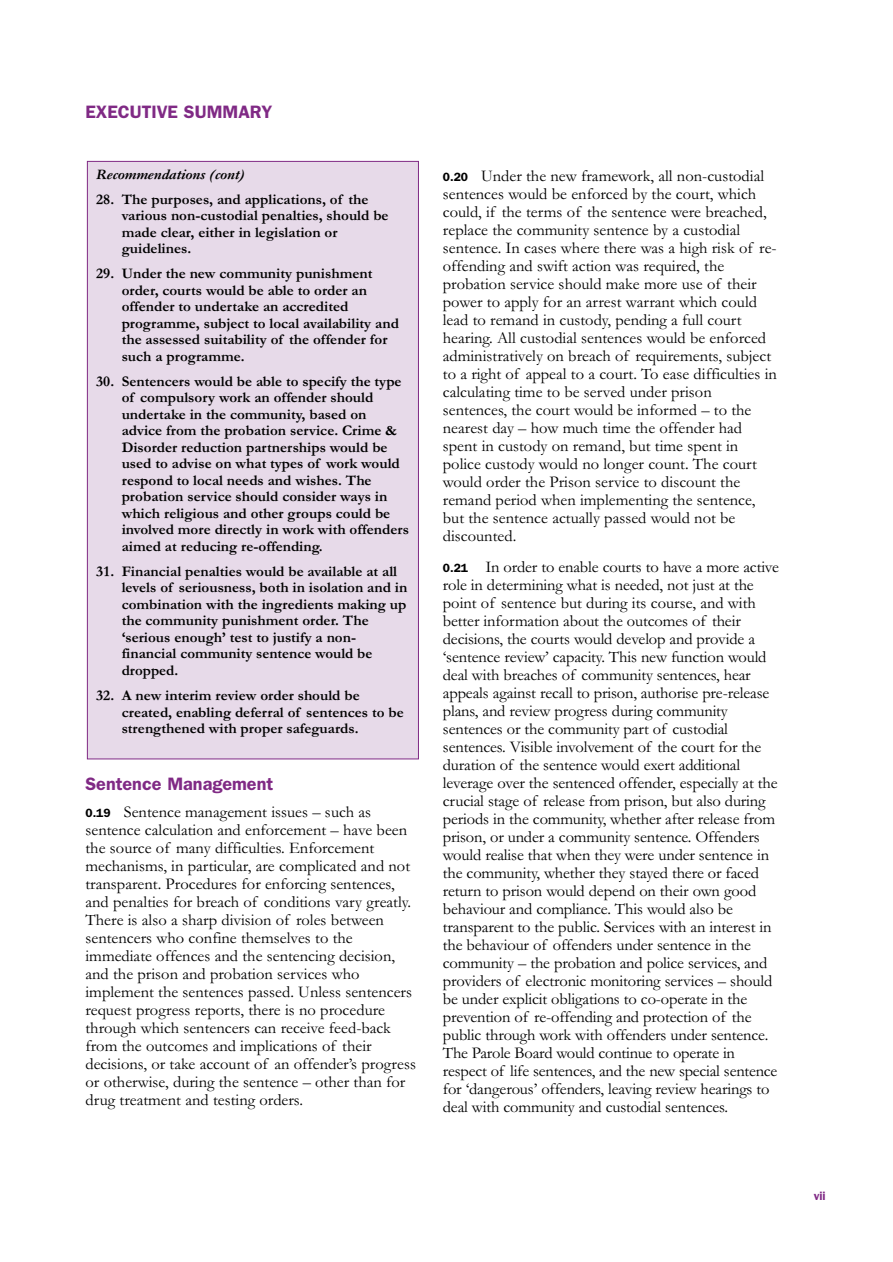
<style>
.page{position:relative;width:893px;height:1262px;background:#fff}
.page>*{position:absolute;margin:0;border:0;box-sizing:border-box;transform-origin:0 0}
.t1{font:600 18px "Franklin Gothic";color:#802a85}
.t2{font:16.5px/18px "Garamond";color:#000}
.t3{font:700 15px/16.5px "Garamond";color:#000}
.t4{font:italic 700 15px "Garamond";color:#000}
.t5{font:600 12px "Franklin Gothic";color:#802a85}
.s1{font-family:"Franklin Gothic";font-weight:600;font-size:12px}
</style>
<div class="page">
<div style="left:87px;top:161px;width:331px;height:598px;background:#e7dae9"></div>
<p class="t1" style="left:85px;top:106px;width:188px">EXECUTIVE SUMMARY</p>
<p class="t4" style="left:96px;top:165px;width:150px">Recommendations (cont)</p>
<p class="t3" style="left:122px;top:193px;width:268px;text-indent:-25px">28. The purposes, and applications, of the various non-custodial penalties, should be made clear, either in legislation or guidelines.</p>
<p class="t3" style="left:122px;top:267px;width:279px;text-indent:-25px">29. Under the new community punishment order, courts would be able to order an offender to undertake an accredited programme, subject to local availability and the assessed suitability of the offender for such a programme.</p>
<p class="t3" style="left:122px;top:375px;width:289px;text-indent:-25px">30. Sentencers would be able to specify the type of compulsory work an offender should undertake in the community, based on advice from the probation service. Crime &amp; Disorder reduction partnerships would be used to advise on what types of work would respond to local needs and wishes. The probation service should consider ways in which religious and other groups could be involved more directly in work with offenders aimed at reducing re-offending.</p>
<p class="t3" style="left:122px;top:565px;width:287px;text-indent:-25px">31. Financial penalties would be available at all levels of seriousness, both in isolation and in combination with the ingredients making up the community punishment order. The ‘serious enough’ test to justify a non&shy;financial community sentence would be dropped.</p>
<p class="t3" style="left:122px;top:689px;width:283px;text-indent:-25px">32. A new interim review order should be created, enabling deferral of sentences to be strengthened with proper safeguards.</p>
<p class="t1" style="left:85px;top:777px;width:189px">Sentence Management</p>
<p class="t2" style="left:85px;top:804px;width:332px"><span class="s1">0.19</span> Sentence management issues – such as sentence calculation and enforcement – have been the source of many difficulties. Enforcement mechanisms, in particular, are complicated and not transparent. Procedures for enforcing sentences, and penalties for breach of conditions vary greatly.<br>There is also a sharp division of roles between sentencers who confine themselves to the immediate offences and the sentencing decision, and the prison and probation services who implement the sentences passed. Unless sentencers request progress reports, there is no procedure through which sentencers can receive feed-back from the outcomes and implications of their decisions, or take account of an offender’s progress or otherwise, during the sentence – other than for drug treatment and testing orders.</p>
<p class="t2" style="left:443px;top:169px;width:335px"><span class="s1">0.20</span> Under the new framework, all non-custodial sentences would be enforced by the court, which could, if the terms of the sentence were breached, replace the community sentence by a custodial sentence. In cases where there was a high risk of re&shy;offending and swift action was required, the probation service should make more use of their power to apply for an arrest warrant which could lead to remand in custody, pending a full court hearing. All custodial sentences would be enforced administratively on breach of requirements, subject to a right of appeal to a court. To ease difficulties in calculating time to be served under prison sentences, the court would be informed – to the nearest day – how much time the offender had spent in custody on remand, but time spent in police custody would no longer count. The court would order the Prison service to discount the remand period when implementing the sentence, but the sentence actually passed would not be discounted.</p>
<p class="t2" style="left:443px;top:559px;width:337px"><span class="s1">0.21</span> In order to enable courts to have a more active role in determining what is needed, not just at the point of sentence but during its course, and with better information about the outcomes of their decisions, the courts would develop and provide a ‘sentence review’ capacity. This new function would deal with breaches of community sentences, hear appeals against recall to prison, authorise pre-release plans, and review progress during community sentences or the community part of custodial sentences. Visible involvement of the court for the duration of the sentence would exert additional leverage over the sentenced offender, especially at the crucial stage of release from prison, but also during periods in the community, whether after release from prison, or under a community sentence. Offenders would realise that when they were under sentence in the community, whether they stayed there or faced return to prison would depend on their own good behaviour and compliance. This would also be transparent to the public. Services with an interest in the behaviour of offenders under sentence in the community – the probation and police services, and providers of electronic monitoring services – should be under explicit obligations to co-operate in the prevention of re-offending and protection of the public through work with offenders under sentence.<br>The Parole Board would continue to operate in respect of life sentences, and the new special sentence for ‘dangerous’ offenders, leaving review hearings to deal with community and custodial sentences.</p>
<p class="t5" style="left:813px;top:1191px;width:13px">vii</p>
</div>
